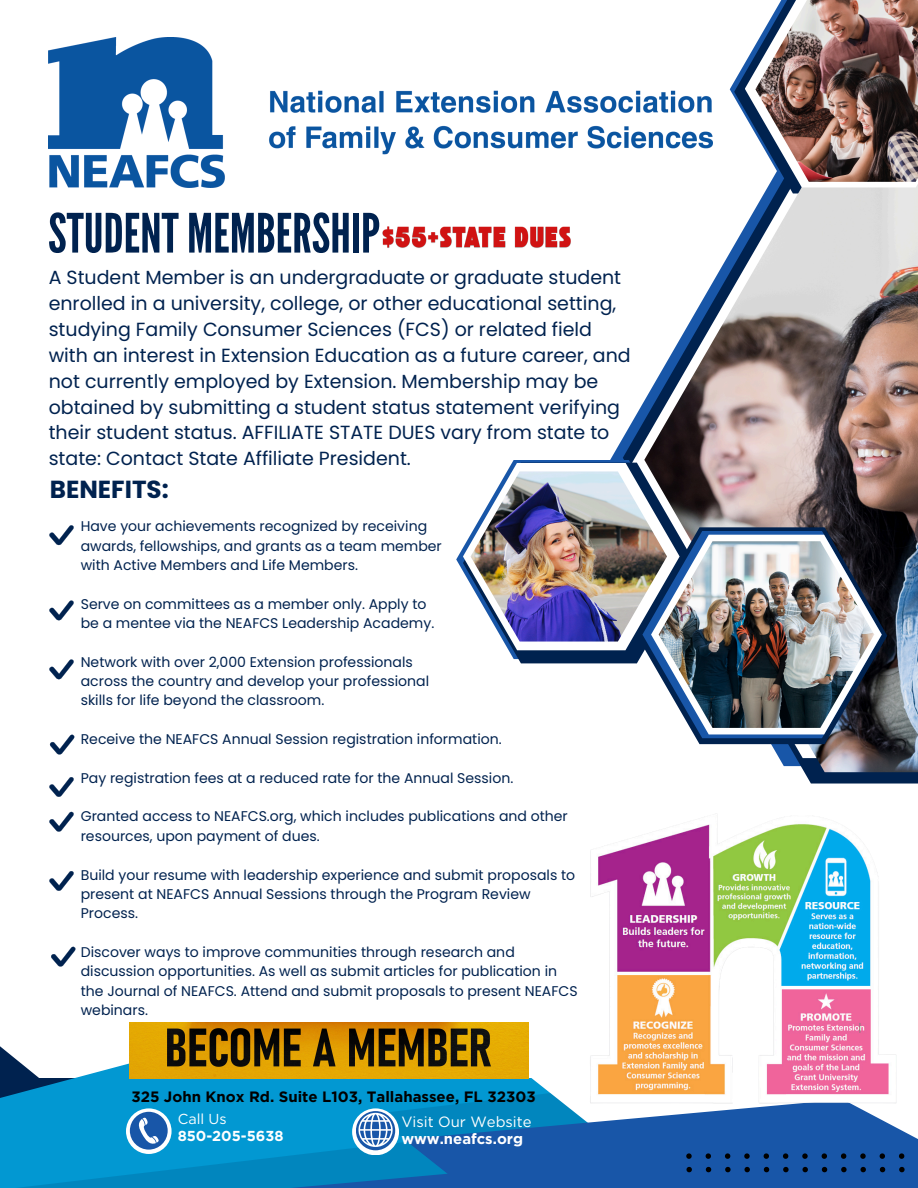
<style>
.page{position:relative;width:918px;height:1188px;background:#fff}
.page>*{position:absolute;margin:0;border:0;box-sizing:border-box;transform-origin:0 0}
.t1{font:54.15px "League Gothic";color:#00224f}
.t2{font:700 24.6px "Poppins";color:#00224f}
.t3{font:19.05px/25.8px "Poppins";color:#00224f}
.t4{font:700 15px "Gotham";color:#000}
.t5{font:14.85px "Gotham";color:#fff}
.t6{font:700 14.85px "Gotham";color:#fff}
.t7{font:700 14.4px "Gotham";color:#fff}
.t8{font:14.4px "Gotham";color:#fff}
.t9{font:14.1px/19.4px "Poppins";color:#00224f}
</style>
<div class="page">
<svg style="left:623px;top:135px;width:295px;height:649px"></svg>
<div style="left:632px;top:167px;width:286px;height:591px;background:#fff"></div>
<svg style="left:456px;top:460px;width:181px;height:111px"></svg>
<svg style="left:508px;top:650px;width:129px;height:13px;background:#10315c"></svg>
<svg style="left:463px;top:463px;width:179px;height:187px"></svg>
<img style="left:471px;top:471px;width:173px;height:171px">
<img style="left:644px;top:147px;width:274px;height:625px">
<svg style="left:637px;top:527px;width:250px;height:217px"></svg>
<svg style="left:642px;top:531px;width:240px;height:207px"></svg>
<svg style="left:651px;top:535px;width:231px;height:199px"></svg>
<img style="left:659px;top:541px;width:215px;height:187px">
<svg style="left:730px;top:45px;width:188px;height:149px"></svg>
<img style="left:755px;top:0;width:163px;height:182px">
<svg style="left:49px;top:525px;width:25px;height:20px"></svg>
<svg style="left:0;top:1022px;width:918px;height:166px;background:#2d8ac2"></svg>
<img style="left:49px;top:38px;width:663px;height:149px">
<svg style="left:49px;top:600px;width:25px;height:21px"></svg>
<svg style="left:49px;top:659px;width:25px;height:21px"></svg>
<svg style="left:49px;top:734px;width:26px;height:21px"></svg>
<svg style="left:49px;top:777px;width:25px;height:20px"></svg>
<svg style="left:49px;top:811px;width:25px;height:21px"></svg>
<svg style="left:49px;top:871px;width:25px;height:20px"></svg>
<img style="left:583px;top:824px;width:324px;height:289px">
<img style="left:130px;top:1022px;width:398px;height:56px">
<svg style="left:51px;top:946px;width:25px;height:21px"></svg>
<img style="left:382px;top:226px;width:189px;height:22px">
<h1 class="t1" style="left:48px;top:202px;width:333px">STUDENT MEMBERSHIP</h1>
<h4 class="t3" style="left:49px;top:265px;width:583px">A Student Member is an undergraduate or graduate student enrolled in a university, college, or other educational setting, studying Family Consumer Sciences (FCS) or related field with an interest in Extension Education as a future career, and not currently employed by Extension. Membership may be obtained by submitting a student status statement verifying their student status. AFFILIATE STATE DUES vary from state to state: Contact State Affiliate President.</h4>
<p class="t2" style="left:50px;top:472px;width:120px">BENEFITS:</p>
<h2 class="t9" style="left:81px;top:517px;width:348px">Have your achievements recognized by receiving</h2>
<p class="t9" style="left:81px;top:536px;width:363px">awards, fellowships, and grants as a team member</p>
<p class="t9" style="left:81px;top:555px;width:279px">with Active Members and Life Members.</p>
<p class="t9" style="left:81px;top:594px;width:347px">Serve on committees as a member only. Apply to</p>
<p class="t9" style="left:81px;top:613px;width:355px">be a mentee via the NEAFCS Leadership Academy.</p>
<p class="t9" style="left:81px;top:652px;width:334px">Network with over 2,000 Extension professionals</p>
<p class="t9" style="left:81px;top:671px;width:350px">across the country and develop your professional</p>
<p class="t9" style="left:81px;top:691px;width:245px">skills for life beyond the classroom.</p>
<p class="t9" style="left:81px;top:730px;width:423px">Receive the NEAFCS Annual Session registration information.</p>
<p class="t9" style="left:81px;top:768px;width:434px">Pay registration fees at a reduced rate for the Annual Session.</p>
<p class="t9" style="left:81px;top:807px;width:489px">Granted access to NEAFCS.org, which includes publications and other resources, upon payment of dues.</p>
<p class="t9" style="left:81px;top:865px;width:496px">Build your resume with leadership experience and submit proposals to present at NEAFCS Annual Sessions through the Program Review<br>Process.</p>
<p class="t9" style="left:81px;top:942px;width:498px">Discover ways to improve communities through research and discussion opportunities. As well as submit articles for publication in the Journal of NEAFCS. Attend and submit proposals to present NEAFCS webinars.</p>
<p class="t4" style="left:131px;top:1088px;width:406px">325 John Knox Rd. Suite L103, Tallahassee, FL 32303</p>
<p class="t8" style="left:178px;top:1110px;width:51px">Call Us</p>
<p class="t5" style="left:401px;top:1112px;width:132px">Visit Our Website</p>
<p class="t7" style="left:178px;top:1127px;width:107px">850-205-5638</p>
<p class="t6" style="left:401px;top:1130px;width:123px">www.neafcs.org</p>
</div>
